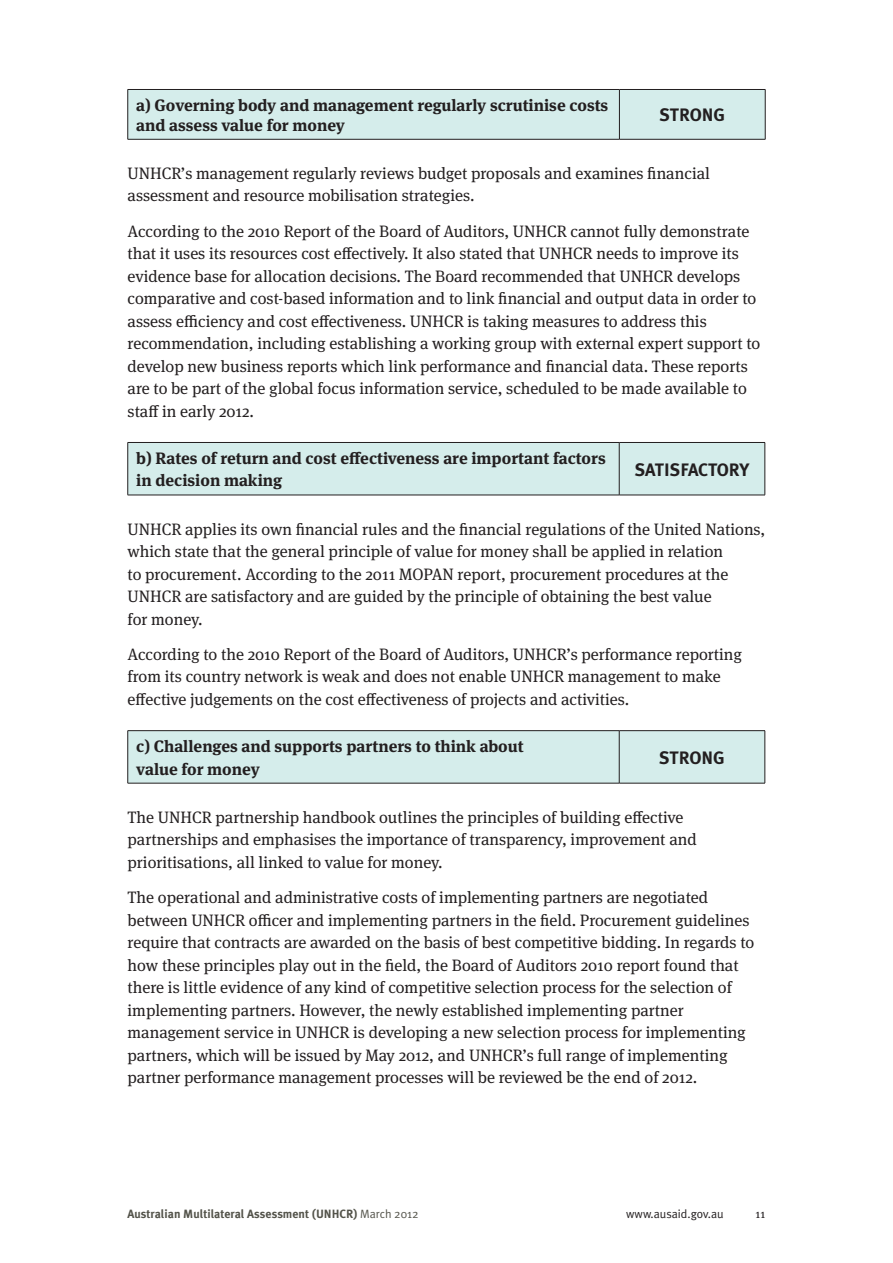
<style>
.page{position:relative;width:893px;height:1263px;background:#fff}
.page>*{position:absolute;margin:0;border:0;box-sizing:border-box;transform-origin:0 0}
._08bbbb_RIGHT_COLUMN{font:700 18px "Meta Plus";color:#231f20}
._04__BODY_TEXT{font:16.5px/22.5px "Meta Serif OT";color:#231f20}
._04__BODY_TEXT-2{font:700 16.5px/22.5px "Meta Serif OT";color:#231f20}
.t1{font:700 12px "Meta Plus";color:#53534a}
.t2{font:12px "Meta Plus Normal";color:#231f20}
.t3{font:12px "Meta Serif OT";color:#231f20}
.s1{font-family:"Meta Plus Normal";font-weight:400}
</style>
<div class="page">
<div style="left:128px;top:90px;width:637px;height:49px;background:#d5edeb"></div>
<hr style="left:619px;top:90px;width:1px;height:49px;background:#231f20">
<hr style="left:128px;top:89px;width:491px;height:1px;background:#231f20">
<hr style="left:127px;top:90px;width:1px;height:49px;background:#231f20">
<hr style="left:619px;top:89px;width:146px;height:1px;background:#231f20">
<hr style="left:765px;top:90px;width:1px;height:49px;background:#231f20">
<hr style="left:128px;top:139px;width:491px;height:1px;background:#231f20">
<hr style="left:619px;top:139px;width:146px;height:1px;background:#231f20">
<div style="left:128px;top:443px;width:637px;height:52px;background:#d5edeb"></div>
<hr style="left:128px;top:442px;width:491px;height:1px;background:#231f20">
<hr style="left:619px;top:442px;width:146px;height:1px;background:#231f20">
<hr style="left:619px;top:443px;width:1px;height:52px;background:#231f20">
<hr style="left:128px;top:495px;width:491px;height:1px;background:#231f20">
<hr style="left:619px;top:495px;width:146px;height:1px;background:#231f20">
<hr style="left:127px;top:443px;width:1px;height:52px;background:#231f20">
<hr style="left:765px;top:443px;width:1px;height:52px;background:#231f20">
<div style="left:128px;top:731px;width:637px;height:52px;background:#d5edeb"></div>
<hr style="left:128px;top:730px;width:491px;height:1px;background:#231f20">
<hr style="left:619px;top:730px;width:146px;height:1px;background:#231f20">
<hr style="left:619px;top:731px;width:1px;height:52px;background:#231f20">
<hr style="left:128px;top:783px;width:491px;height:1px;background:#231f20">
<hr style="left:619px;top:783px;width:146px;height:1px;background:#231f20">
<hr style="left:127px;top:731px;width:1px;height:52px;background:#231f20">
<hr style="left:765px;top:731px;width:1px;height:52px;background:#231f20">
<p class="_04__BODY_TEXT-2" style="left:136px;top:95px;width:474px;line-height:19.8px">a) Governing body and management regularly scrutinise costs and assess value for money</p>
<p class="_08bbbb_RIGHT_COLUMN" style="left:659px;top:105px;width:67px">STRONG</p>
<p class="_04__BODY_TEXT" style="left:128px;top:162px;width:584px">UNHCR’s management regularly reviews budget proposals and examines financial assessment and resource mobilisation strategies.</p>
<p class="_04__BODY_TEXT" style="left:128px;top:220px;width:634px">According to the 2010 Report of the Board of Auditors, UNHCR cannot fully demonstrate that it uses its resources cost effectively. It also stated that UNHCR needs to improve its evidence base for allocation decisions. The Board recommended that UNHCR develops comparative and cost-based information and to link financial and output data in order to assess efficiency and cost effectiveness. UNHCR is taking measures to address this recommendation, including establishing a working group with external expert support to develop new business reports which link performance and financial data. These reports are to be part of the global focus information service, scheduled to be made available to staff in early 2012.</p>
<p class="_04__BODY_TEXT-2" style="left:136px;top:447px;width:471px">b) Rates of return and cost effectiveness are important factors in decision making</p>
<p class="_08bbbb_RIGHT_COLUMN" style="left:635px;top:459px;width:116px">SATISFACTORY</p>
<p class="_04__BODY_TEXT" style="left:128px;top:518px;width:639px">UNHCR applies its own financial rules and the financial regulations of the United Nations, which state that the general principle of value for money shall be applied in relation<br>to procurement. According to the 2011 MOPAN report, procurement procedures at the UNHCR are satisfactory and are guided by the principle of obtaining the best value<br>for money.</p>
<p class="_04__BODY_TEXT" style="left:128px;top:643px;width:616px">According to the 2010 Report of the Board of Auditors, UNHCR’s performance reporting from its country network is weak and does not enable UNHCR management to make effective judgements on the cost effectiveness of projects and activities.</p>
<p class="_04__BODY_TEXT-2" style="left:136px;top:735px;width:389px">c) Challenges and supports partners to think about value for money</p>
<p class="_08bbbb_RIGHT_COLUMN" style="left:659px;top:747px;width:67px">STRONG</p>
<p class="_04__BODY_TEXT" style="left:128px;top:806px;width:571px">The UNHCR partnership handbook outlines the principles of building effective partnerships and emphasises the importance of transparency, improvement and prioritisations, all linked to value for money.</p>
<p class="_04__BODY_TEXT" style="left:128px;top:886px;width:628px">The operational and administrative costs of implementing partners are negotiated between UNHCR officer and implementing partners in the field. Procurement guidelines require that contracts are awarded on the basis of best competitive bidding. In regards to how these principles play out in the field, the Board of Auditors 2010 report found that there is little evidence of any kind of competitive selection process for the selection of implementing partners. However, the newly established implementing partner management service in UNHCR is developing a new selection process for implementing partners, which will be issued by May 2012, and UNHCR’s full range of implementing partner performance management processes will be reviewed be the end of 2012.</p>
<p class="t1" style="left:128px;top:1207px;width:292px">Australian Multilateral Assessment (UNHCR) <span class="s1">March 2012</span></p>
<p class="t2" style="left:626px;top:1207px;width:99px">www.ausaid.gov.au</p>
<p class="t3" style="left:756px;top:1207px;width:11px">11</p>
</div>
